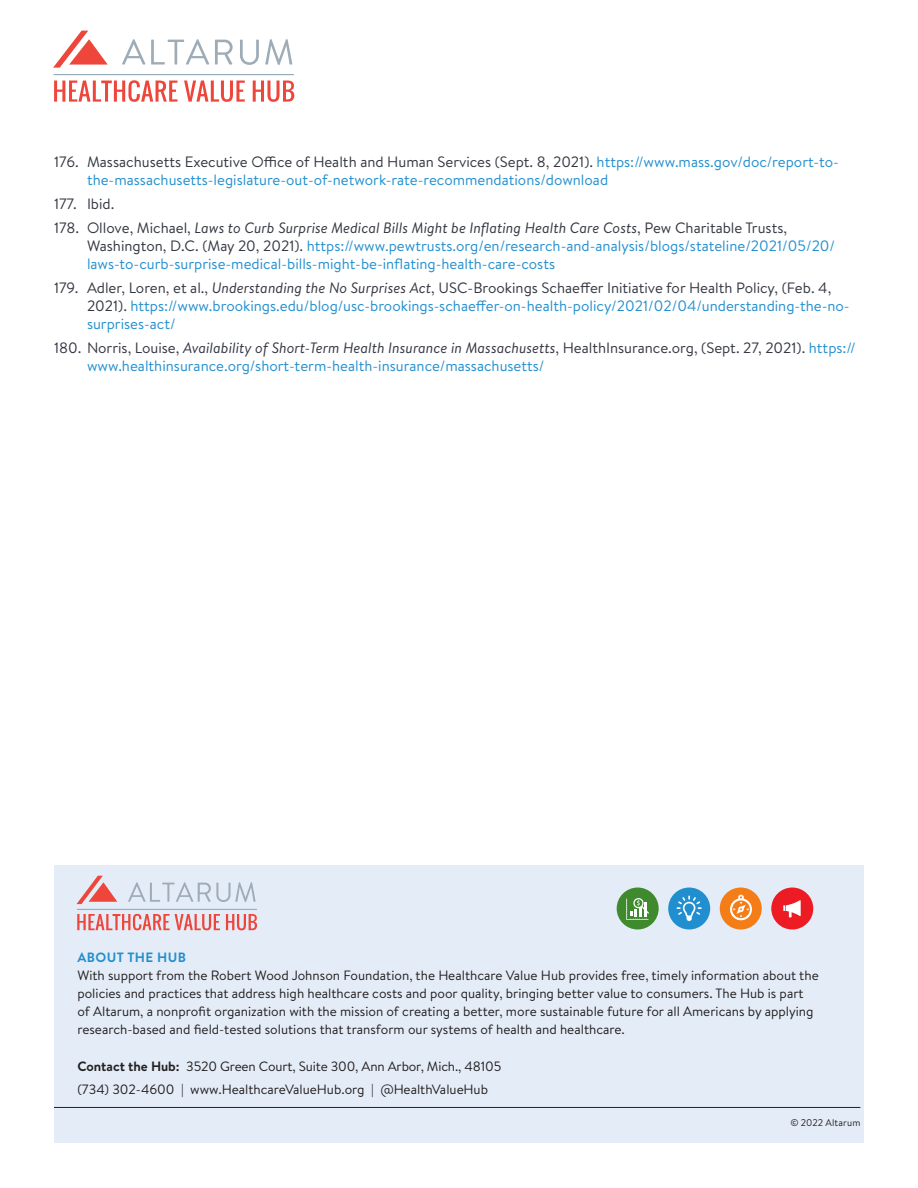
<style>
.page{position:relative;width:918px;height:1188px;background:#fff}
.page>*{position:absolute;margin:0;border:0;box-sizing:border-box;transform-origin:0 0}
.End_Notes{font:15px/18px "Brandon Text";color:#238fcf}
.End_Notes-2{font:15px "Brandon Text";color:#343741}
.body{font:13.5px/18px "Brandon Text";color:#231f20}
.t1{font:700 13.5px "Brandon Text";letter-spacing:.03em;color:#218fcf}
.t2{font:9.75px "Brandon Text";letter-spacing:.01em;color:#231f20}
.s1{color:#343741}
.s2{font-style:italic;color:#343741}
.s3{font-weight:700}
</style>
<div class="page">
<svg style="left:122px;top:39px;width:87px;height:26px"></svg>
<svg style="left:215px;top:40px;width:18px;height:25px"></svg>
<svg style="left:240px;top:40px;width:19px;height:25px"></svg>
<svg style="left:265px;top:39px;width:27px;height:26px"></svg>
<svg style="left:53px;top:31px;width:55px;height:37px"></svg>
<svg style="left:54px;top:80px;width:123px;height:22px"></svg>
<svg style="left:184px;top:81px;width:61px;height:21px"></svg>
<svg style="left:253px;top:81px;width:41px;height:21px"></svg>
<hr style="left:54px;top:74px;width:240px;height:1px;background:#9eacb7">
<div style="left:54px;top:865px;width:810px;height:278px;background:#e4edf7"></div>
<hr style="left:54px;top:1107px;width:806px;height:1px;background:#231f20">
<svg style="left:128px;top:882px;width:128px;height:20px"></svg>
<svg style="left:76px;top:876px;width:41px;height:28px"></svg>
<svg style="left:77px;top:914px;width:143px;height:16px"></svg>
<svg style="left:226px;top:914px;width:31px;height:16px"></svg>
<hr style="left:77px;top:909px;width:180px;height:1px;background:#9eacb7">
<div style="left:720px;top:888px;width:42px;height:42px;background:#f57d17;border-radius:50%"></div>
<svg style="left:730px;top:895px;width:22px;height:25px"></svg>
<div style="left:668px;top:887px;width:42px;height:43px;background:#218fcf;border-radius:50%"></div>
<svg style="left:677px;top:896px;width:25px;height:25px"></svg>
<div style="left:771px;top:888px;width:42px;height:42px;background:#ed1c24;border-radius:50%"></div>
<svg style="left:783px;top:900px;width:18px;height:17px"></svg>
<div style="left:617px;top:888px;width:42px;height:42px;background:#408a2e;border-radius:50%"></div>
<svg style="left:626px;top:898px;width:23px;height:22px"></svg>
<p class="End_Notes" style="left:87px;top:152px;width:753px;text-indent:-33px"><span class="s1">176. Massachusetts Executive Office of Health and Human Services (Sept. 8, 2021).</span> https://www.mass.gov/doc/report-to&shy;the-massachusetts-legislature-out-of-network-rate-recommendations/download</p>
<p class="End_Notes-2" style="left:54px;top:194px;width:62px">177. Ibid.</p>
<p class="End_Notes" style="left:87px;top:218px;width:750px;text-indent:-33px"><span class="s1">178. Ollove, Michael,</span> <span class="s2">Laws to Curb Surprise Medical Bills Might be Inflating Health Care Costs</span><span class="s1">, Pew Charitable Trusts,<br>Washington, D.C. (May 20, 2021).</span> https://www.pewtrusts.org/en/research-and-analysis/blogs/stateline/2021/05/20/ laws-to-curb-surprise-medical-bills-might-be-inflating-health-care-costs</p>
<p class="End_Notes" style="left:87px;top:278px;width:764px;text-indent:-33px"><span class="s1">179. Adler, Loren, et al.,</span> <span class="s2">Understanding the No Surprises Act</span><span class="s1">, USC-Brookings Schaeffer Initiative for Health Policy, (Feb. 4,<br>2021).</span> https://www.brookings.edu/blog/usc-brookings-schaeffer-on-health-policy/2021/02/04/understanding-the-no&shy;surprises-act/</p>
<p class="End_Notes" style="left:87px;top:338px;width:770px;text-indent:-33px"><span class="s1">180. Norris, Louise,</span> <span class="s2">Availability of Short-Term Health Insurance in Massachusetts</span><span class="s1">, HealthInsurance.org, (Sept. 27, 2021).</span> https:// www.healthinsurance.org/short-term-health-insurance/massachusetts/</p>
<p class="t1" style="left:77px;top:948px;width:110px">ABOUT THE HUB</p>
<p class="body" style="left:77px;top:966px;width:743px">With support from the Robert Wood Johnson Foundation, the Healthcare Value Hub provides free, timely information about the policies and practices that address high healthcare costs and poor quality, bringing better value to consumers. The Hub is part of Altarum, a nonprofit organization with the mission of creating a better, more sustainable future for all Americans by applying research-based and field-tested solutions that transform our systems of health and healthcare.</p>
<p class="body" style="left:77px;top:1055px;width:425px;line-height:22.5px"><span class="s3">Contact the Hub:</span> 3520 Green Court, Suite 300, Ann Arbor, Mich., 48105 (734) 302-4600 | www.HealthcareValueHub.org | @HealthValueHub</p>
<p class="t2" style="left:791px;top:1116px;width:71px">© 2022 Altarum</p>
</div>
